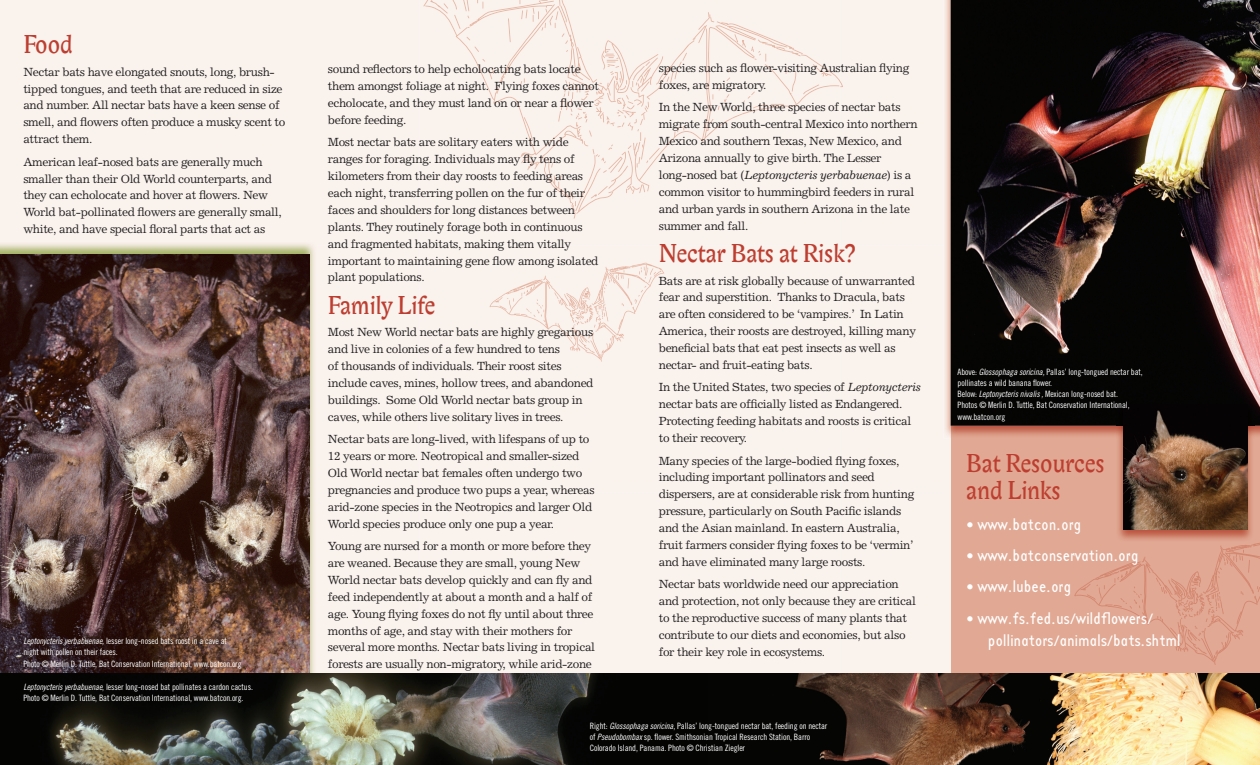
<style>
.page{position:relative;width:1260px;height:765px;background:#fff}
.page>*{position:absolute;margin:0;border:0;box-sizing:border-box;transform-origin:0 0}
.t1{font:25px/26.2px "Biblon ITC";color:#bd3e30}
.t2{font:15.62px/22.5px "Base Twelve Sans";letter-spacing:-.02em;color:#fff}
.t3{font:11.88px/16.9px "Excelsior";letter-spacing:-.03em;color:#231f20}
.t4{font:8.75px/11.2px "Trade Gothic Cond Eighteen";letter-spacing:-.01em;color:#fff}
.s1{font-family:"Trade Gothic Cond Eighteen Obl"}
.s2{font-style:italic}
</style>
<div class="page">
<div style="left:0;top:0;width:316px;height:242px;background:#f9f2ed"></div>
<div style="left:316px;top:0;width:635px;height:674px;background:#f9f2ed"></div>
<div style="left:471px;top:219px;width:356px;height:133px;background:#f9f2ed"></div>
<div style="left:951px;top:414px;width:309px;height:266px;background:#e1a994"></div>
<svg style="left:490px;top:263px;width:174px;height:99px;background:#f7ece6"></svg>
<div style="left:423px;top:0;width:420px;height:219px;background:#f9f2ed"></div>
<svg style="left:467px;top:0;width:365px;height:208px;background:#f7eee9"></svg>
<img style="left:944px;top:0;width:316px;height:438px">
<img style="left:0;top:242px;width:316px;height:432px">
<img style="left:0;top:255px;width:309px;height:419px">
<img style="left:707px;top:674px;width:553px;height:91px">
<img style="left:0;top:674px;width:707px;height:91px">
<img style="left:1116px;top:403px;width:138px;height:137px">
<img style="left:1123px;top:404px;width:124px;height:125px">
<svg style="left:1074px;top:543px;width:186px;height:122px"></svg>
<h1 class="t1" style="left:23px;top:32px;width:51px">Food</h1>
<p class="t3" style="left:23px;top:63px;width:264px">Nectar bats have elongated snouts, long, brush&shy;tipped tongues, and teeth that are reduced in size and number. All nectar bats have a keen sense of smell, and flowers often produce a musky scent to attract them.</p>
<p class="t3" style="left:23px;top:153px;width:260px">American leaf-nosed bats are generally much smaller than their Old World counterparts, and they can echolocate and hover at flowers. New World bat-pollinated flowers are generally small, white, and have special floral parts that act as</p>
<p class="t4" style="left:23px;top:635px;width:220px"><span class="s1">Leptonycteris yerbabuenae,</span> lesser long-nosed bats roost in a cave at night with pollen on their faces.<br>Photo © Merlin D. Tuttle, Bat Conservation International, www.batcon.org</p>
<p class="t4" style="left:23px;top:681px;width:231px"><span class="s1">Leptonycteris yerbabuenae</span>, lesser long-nosed bat pollinates a cardon cactus.<br>Photo © Merlin D. Tuttle, Bat Conservation International, www.batcon.org.</p>
<p class="t3" style="left:328px;top:61px;width:273px">sound reflectors to help echolocating bats locate them amongst foliage at night. Flying foxes cannot echolocate, and they must land on or near a flower before feeding.</p>
<p class="t3" style="left:328px;top:134px;width:272px">Most nectar bats are solitary eaters with wide ranges for foraging. Individuals may fly tens of kilometers from their day roosts to feeding areas each night, transferring pollen on the fur of their faces and shoulders for long distances between plants. They routinely forage both in continuous and fragmented habitats, making them vitally important to maintaining gene flow among isolated plant populations.</p>
<h1 class="t1" style="left:328px;top:292px;width:109px">Family Life</h1>
<p class="t3" style="left:328px;top:324px;width:267px">Most New World nectar bats are highly gregarious and live in colonies of a few hundred to tens<br>of thousands of individuals. Their roost sites include caves, mines, hollow trees, and abandoned buildings. Some Old World nectar bats group in caves, while others live solitary lives in trees.</p>
<p class="t3" style="left:328px;top:431px;width:268px">Nectar bats are long-lived, with lifespans of up to 12 years or more. Neotropical and smaller-sized Old World nectar bat females often undergo two pregnancies and produce two pups a year, whereas arid-zone species in the Neotropics and larger Old World species produce only one pup a year.</p>
<p class="t3" style="left:328px;top:537px;width:269px">Young are nursed for a month or more before they are weaned. Because they are small, young New World nectar bats develop quickly and can fly and feed independently at about a month and a half of age. Young flying foxes do not fly until about three months of age, and stay with their mothers for several more months. Nectar bats living in tropical forests are usually non-migratory, while arid-zone</p>
<p class="t3" style="left:659px;top:59px;width:252px">species such as flower-visiting Australian flying foxes, are migratory.</p>
<p class="t3" style="left:659px;top:99px;width:260px">In the New World, three species of nectar bats migrate from south-central Mexico into northern Mexico and southern Texas, New Mexico, and Arizona annually to give birth. The Lesser long-nosed bat (<span class="s2">Leptonycteris yerbabuenae</span>) is a common visitor to hummingbird feeders in rural and urban yards in southern Arizona in the late summer and fall.</p>
<h1 class="t1" style="left:659px;top:241px;width:198px">Nectar Bats at Risk?</h1>
<p class="t3" style="left:659px;top:272px;width:259px">Bats are at risk globally because of unwarranted fear and superstition. Thanks to Dracula, bats are often considered to be ‘vampires.’ In Latin America, their roosts are destroyed, killing many beneficial bats that eat pest insects as well as nectar- and fruit-eating bats.</p>
<p class="t3" style="left:659px;top:379px;width:264px">In the United States, two species of <span class="s2">Leptonycteris </span>nectar bats are officially listed as Endangered.<br>Protecting feeding habitats and roosts is critical to their recovery.</p>
<p class="t3" style="left:659px;top:452px;width:257px">Many species of the large-bodied flying foxes, including important pollinators and seed dispersers, are at considerable risk from hunting pressure, particularly on South Pacific islands and the Asian mainland. In eastern Australia, fruit farmers consider flying foxes to be ‘vermin’ and have eliminated many large roosts.</p>
<p class="t3" style="left:659px;top:576px;width:259px">Nectar bats worldwide need our appreciation and protection, not only because they are critical to the reproductive success of many plants that contribute to our diets and economies, but also for their key role in ecosystems.</p>
<p class="t4" style="left:590px;top:720px;width:239px">Right: <span class="s1">Glossophaga soricina</span>, Pallas’ long-tongued nectar bat, feeding on nectar of <span class="s1">Pseudobombax</span> sp. flower. Smithsonian Tropical Research Station, Barro<br>Colorado Island, Panama. Photo © Christian Ziegler</p>
<p class="t4" style="left:958px;top:366px;width:187px">Above: <span class="s1">Glossophaga soricina,</span> Pallas’ long-tongued nectar bat, pollinates a wild banana flower.<br>Below: <span class="s1">Leptonycteris nivalis ,</span> Mexican long-nosed bat.<br>Photos © Merlin D. Tuttle, Bat Conservation International, www.batcon.org</p>
<h1 class="t1" style="left:966px;top:451px;width:140px">Bat Resources and Links</h1>
<h2 class="t2" style="left:966px;top:513px;width:117px">• www.batcon.org</h2>
<h2 class="t2" style="left:966px;top:544px;width:174px">• www.batconservation.org</h2>
<h2 class="t2" style="left:966px;top:575px;width:106px">• www.lubee.org</h2>
<h2 class="t2" style="left:988px;top:607px;width:194px;text-indent:-22px">• www.fs.fed.us/wildflowers/ pollinators/animals/bats.shtml</h2>
</div>
